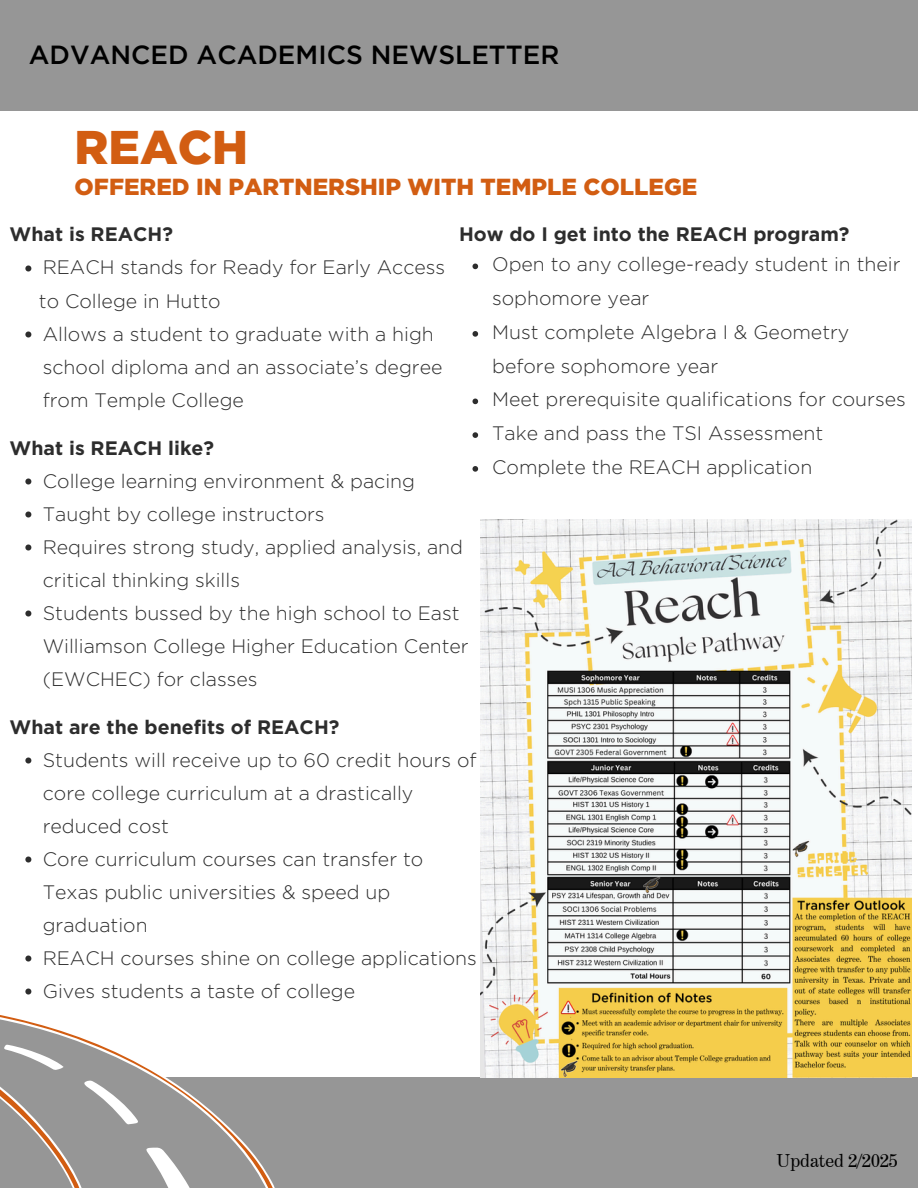
<style>
.page{position:relative;width:918px;height:1188px;background:#fff}
.page>*{position:absolute;margin:0;border:0;box-sizing:border-box;transform-origin:0 0}
.t1{font:900 47.25px "Gotham";color:#d25d12}
.t2{font:500 26.25px "Gotham";color:#000}
.t3{font:900 23.25px "Gotham";color:#d25d12}
.t4{font:300 19.5px/33px "Gotham";color:#2d2d2d}
.t5{font:700 19.5px "Gotham";color:#2d2d2d}
.t6{font:18px "Century Expanded BT";color:#000}
</style>
<div class="page">
<div style="left:0;top:1077px;width:918px;height:111px;background:#969696"></div>
<div style="left:0;top:0;width:918px;height:111px;background:#969696"></div>
<svg style="left:0;top:1015px;width:275px;height:173px"></svg>
<svg style="left:0;top:1025px;width:192px;height:163px"></svg>
<img style="left:480px;top:519px;width:431px;height:558px">
<svg style="left:25px;top:265px;width:6px;height:6px"></svg>
<svg style="left:25px;top:332px;width:6px;height:6px"></svg>
<svg style="left:25px;top:479px;width:6px;height:6px"></svg>
<svg style="left:25px;top:512px;width:6px;height:6px"></svg>
<svg style="left:25px;top:545px;width:6px;height:6px"></svg>
<svg style="left:25px;top:611px;width:6px;height:6px"></svg>
<svg style="left:25px;top:758px;width:6px;height:6px"></svg>
<svg style="left:25px;top:857px;width:6px;height:6px"></svg>
<svg style="left:25px;top:956px;width:6px;height:6px"></svg>
<svg style="left:25px;top:989px;width:6px;height:6px"></svg>
<svg style="left:472px;top:264px;width:6px;height:5px"></svg>
<svg style="left:472px;top:331px;width:6px;height:6px"></svg>
<svg style="left:472px;top:399px;width:6px;height:5px"></svg>
<svg style="left:472px;top:432px;width:6px;height:6px"></svg>
<svg style="left:472px;top:466px;width:6px;height:6px"></svg>
<h2 class="t2" style="left:29px;top:39px;width:532px">ADVANCED ACADEMICS NEWSLETTER</h2>
<h1 class="t1" style="left:75px;top:119px;width:175px">REACH</h1>
<p class="t3" style="left:75px;top:172px;width:624px">OFFERED IN PARTNERSHIP WITH TEMPLE COLLEGE</p>
<h4 class="t5" style="left:459px;top:222px;width:392px">How do I get into the REACH program?</h4>
<p class="t4" style="left:492px;top:248px;width:410px;line-height:33.8px">Open to any college-ready student in their sophomore year</p>
<p class="t4" style="left:492px;top:315px;width:359px;line-height:33.8px">Must complete Algebra I &amp; Geometry before sophomore year</p>
<p class="t4" style="left:492px;top:383px;width:415px">Meet prerequisite qualifications for courses</p>
<p class="t4" style="left:492px;top:417px;width:333px">Take and pass the TSI Assessment</p>
<p class="t4" style="left:492px;top:450px;width:322px">Complete the REACH application</p>
<h3 class="t5" style="left:10px;top:223px;width:165px">What is REACH?</h3>
<h4 class="t4" style="left:43px;top:251px;width:404px">REACH stands for Ready for Early Access</h4>
<p class="t4" style="left:39px;top:284px;width:183px">to College in Hutto</p>
<p class="t4" style="left:43px;top:317px;width:401px">Allows a student to graduate with a high school diploma and an associate’s degree from Temple College</p>
<p class="t5" style="left:10px;top:436px;width:206px">What is REACH like?</p>
<h4 class="t4" style="left:43px;top:464px;width:374px">College learning environment &amp; pacing</h4>
<p class="t4" style="left:43px;top:497px;width:283px">Taught by college instructors</p>
<p class="t4" style="left:43px;top:530px;width:422px">Requires strong study, applied analysis, and critical thinking skills</p>
<p class="t4" style="left:43px;top:596px;width:427px">Students bussed by the high school to East<br>Williamson College Higher Education Center (EWCHEC) for classes</p>
<p class="t5" style="left:10px;top:715px;width:331px">What are the benefits of REACH?</p>
<h4 class="t4" style="left:43px;top:743px;width:435px">Students will receive up to 60 credit hours of core college curriculum at a drastically reduced cost</h4>
<p class="t4" style="left:43px;top:842px;width:382px">Core curriculum courses can transfer to<br>Texas public universities &amp; speed up graduation</p>
<p class="t4" style="left:43px;top:941px;width:436px">REACH courses shine on college applications</p>
<p class="t4" style="left:43px;top:974px;width:314px">Gives students a taste of college</p>
<p class="t6" style="left:776px;top:1150px;width:123px">Updated 2/2025</p>
</div>
